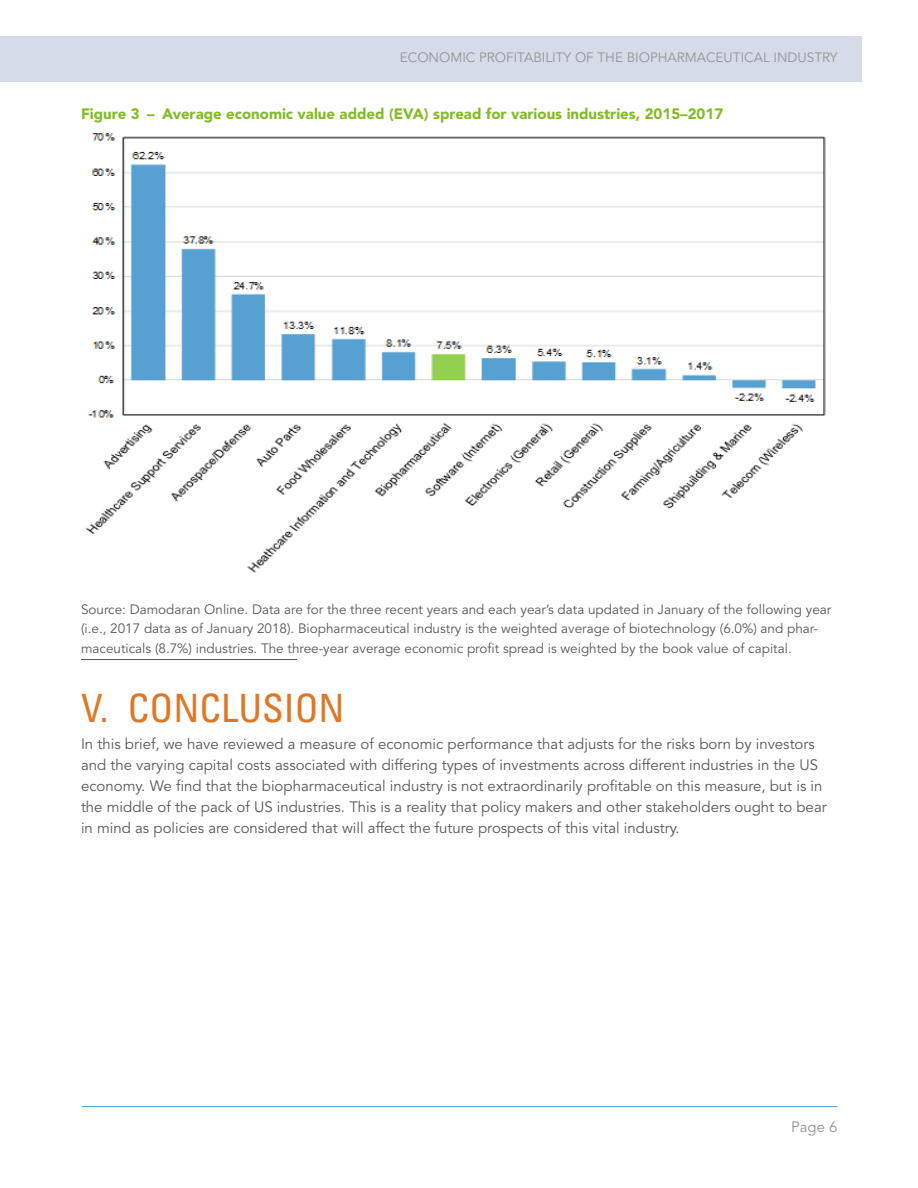
<style>
.page{position:relative;width:918px;height:1188px;background:#fff}
.page>*{position:absolute;margin:0;border:0;box-sizing:border-box;transform-origin:0 0}
.t1{font:condensed 39px "Univers LT Std";color:#df7826}
.Body_Text_-_Left{font:15px/21px "Avenir LT Std";color:#57585a}
.t2{font:900 15px "Avenir LT Std";color:#82bb27}
.t3{font:15px "Avenir LT Std";color:#939598}
.Source_text{font:13.5px/19.5px "Avenir LT Std";color:#57585a}
.t4{font:13.5px "Avenir LT Std";color:#939598}
</style>
<div class="page">
<div style="left:0;top:37px;width:862px;height:45px;background:#d5dbe8"></div>
<hr style="left:82px;top:1106px;width:756px;height:1px;background:#5c9bc5">
<hr style="left:81px;top:659px;width:216px;height:1px;background:#57585a">
<img style="left:86px;top:133px;width:740px;height:440px">
<p class="t4" style="left:400px;top:50px;width:439px">ECONOMIC PROFITABILITY OF THE BIOPHARMACEUTICAL INDUSTRY</p>
<p class="t2" style="left:81px;top:105px;width:644px">Figure 3 – Average economic value added (EVA) spread for various industries, 2015–2017</p>
<p class="Source_text" style="left:81px;top:600px;width:752px">Source: Damodaran Online. Data are for the three recent years and each year’s data updated in January of the following year (i.e., 2017 data as of January 2018). Biopharmaceutical industry is the weighted average of biotechnology (6.0%) and phar&shy;maceuticals (8.7%) industries. The three-year average economic profit spread is weighted by the book value of capital.</p>
<p class="t1" style="left:81px;top:683px;width:265px">V. CONCLUSION</p>
<p class="Body_Text_-_Left" style="left:81px;top:734px;width:747px">In this brief, we have reviewed a measure of economic performance that adjusts for the risks born by investors and the varying capital costs associated with differing types of investments across different industries in the US economy. We find that the biopharmaceutical industry is not extraordinarily profitable on this measure, but is in the middle of the pack of US industries. This is a reality that policy makers and other stakeholders ought to bear in mind as policies are considered that will affect the future prospects of this vital industry.</p>
<p class="t3" style="left:791px;top:1118px;width:48px">Page 6</p>
</div>
